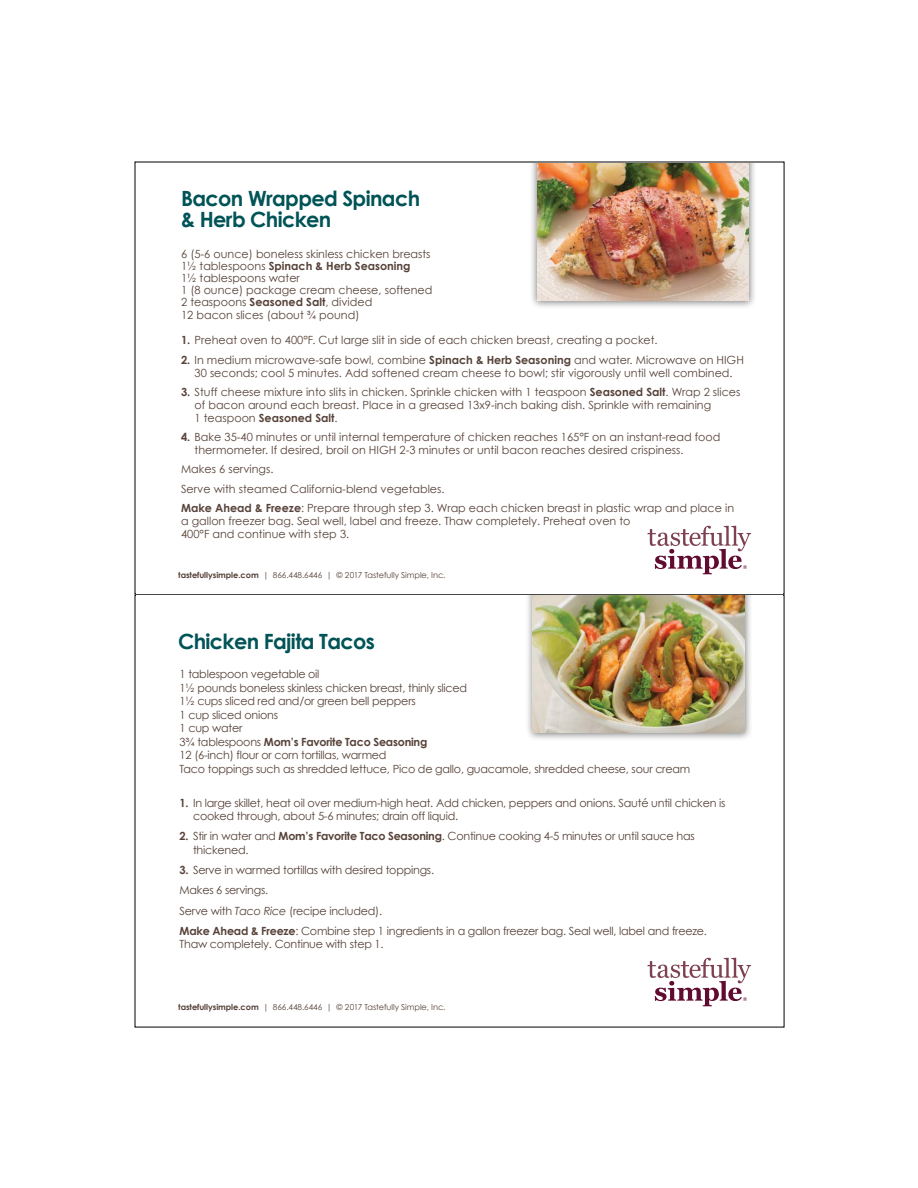
<style>
.page{position:relative;width:918px;height:1188px;background:#fff}
.page>*{position:absolute;margin:0;border:0;box-sizing:border-box;transform-origin:0 0}
.t1{font:700 21px/21px "Century Gothic";letter-spacing:-.03em;color:#005356}
.t2{font:11.25px/12.1px "Century Gothic";color:#574239}
.t3{font:11.25px/13.5px "Century Gothic";letter-spacing:-.02em;color:#574239}
.t4{font:8.25px "Century Gothic";letter-spacing:-.01em;color:#574239}
.s1{font-weight:700}
.s2{font-style:italic}
</style>
<div class="page">
<svg style="left:648px;top:526px;width:103px;height:48px"></svg>
<div style="left:529px;top:164px;width:228px;height:145px;background:#000;opacity:.52"></div>
<img style="left:537px;top:164px;width:212px;height:137px">
<svg style="left:648px;top:958px;width:103px;height:48px"></svg>
<div style="left:525px;top:596px;width:227px;height:145px;background:#000;opacity:.52"></div>
<img style="left:533px;top:596px;width:211px;height:137px">
<h1 class="t1" style="left:181px;top:188px;width:241px">Bacon Wrapped Spinach &amp; Herb Chicken</h1>
<p class="t2" style="left:181px;top:248px;width:253px">6 (5-6 ounce) boneless skinless chicken breasts 1½ tablespoons <span class="s1">Spinach &amp; Herb Seasoning<br></span>1½ tablespoons water<br>1 (8 ounce) package cream cheese, softened 2 teaspoons <span class="s1">Seasoned Salt</span>, divided<br>12 bacon slices (about ¾ pound)</p>
<p class="t2" style="left:181px;top:334px;width:478px"><span class="s1">1.</span> Preheat oven to 400°F. Cut large slit in side of each chicken breast, creating a pocket.</p>
<p class="t2" style="left:181px;top:353px;width:564px;line-height:12.8px;text-align:center"><span class="s1">2.</span> In medium microwave-safe bowl, combine <span class="s1">Spinach &amp; Herb Seasoning</span> and water. Microwave on HIGH<br>30 seconds; cool 5 minutes. Add softened cream cheese to bowl; stir vigorously until well combined.</p>
<p class="t2" style="left:195px;top:386px;width:547px;line-height:12.8px;text-indent:-13px"><span class="s1">3.</span> Stuff cheese mixture into slits in chicken. Sprinkle chicken with 1 teaspoon <span class="s1">Seasoned Salt</span>. Wrap 2 slices of bacon around each breast. Place in a greased 13x9-inch baking dish. Sprinkle with remaining<br>1 teaspoon <span class="s1">Seasoned Salt</span>.</p>
<p class="t2" style="left:195px;top:431px;width:527px;line-height:12.8px;text-indent:-13px"><span class="s1">4.</span> Bake 35-40 minutes or until internal temperature of chicken reaches 165°F on an instant-read food thermometer. If desired, broil on HIGH 2-3 minutes or until bacon reaches desired crispiness.</p>
<p class="t2" style="left:181px;top:459px;width:555px;line-height:19.5px">Makes 6 servings.<br>Serve with steamed California-blend vegetables.<br><span class="s1">Make Ahead &amp; Freeze</span>: Prepare through step 3. Wrap each chicken breast in plastic wrap and place in</p>
<p class="t2" style="left:181px;top:515px;width:451px;line-height:12.8px">a gallon freezer bag. Seal well, label and freeze. Thaw completely. Preheat oven to<br>400°F and continue with step 3.</p>
<p class="t4" style="left:178px;top:570px;width:269px"><span class="s1">tastefullysimple.com</span> | 866.448.6446 | © 2017 Tastefully Simple, Inc.</p>
<h1 class="t1" style="left:178px;top:630px;width:198px">Chicken Fajita Tacos</h1>
<p class="t3" style="left:180px;top:667px;width:512px">1 tablespoon vegetable oil<br>1½ pounds boneless skinless chicken breast, thinly sliced<br>1½ cups sliced red and/or green bell peppers<br>1 cup sliced onions<br>1 cup water<br>3¾ tablespoons <span class="s1">Mom’s Favorite Taco Seasoning<br></span>12 (6-inch) flour or corn tortillas, warmed<br>Taco toppings such as shredded lettuce, Pico de gallo, guacamole, shredded cheese, sour cream</p>
<p class="t3" style="left:193px;top:796px;width:534px;text-indent:-13px"><span class="s1">1.</span> In large skillet, heat oil over medium-high heat. Add chicken, peppers and onions. Sauté until chicken is cooked through, about 5-6 minutes; drain off liquid.</p>
<p class="t3" style="left:193px;top:829px;width:503px;text-indent:-13px"><span class="s1">2.</span> Stir in water and <span class="s1">Mom’s Favorite Taco Seasoning</span>. Continue cooking 4-5 minutes or until sauce has thickened.</p>
<p class="t3" style="left:180px;top:860px;width:529px;line-height:20.2px"><span class="s1">3.</span> Serve in warmed tortillas with desired toppings.<br>Makes 6 servings.<br>Serve with <span class="s2">Taco Rice</span> (recipe included).<br><span class="s1">Make Ahead &amp; Freeze</span>: Combine step 1 ingredients in a gallon freezer bag. Seal well, label and freeze.</p>
<p class="t3" style="left:180px;top:937px;width:206px">Thaw completely. Continue with step 1.</p>
<p class="t4" style="left:178px;top:1002px;width:269px"><span class="s1">tastefullysimple.com</span> | 866.448.6446 | © 2017 Tastefully Simple, Inc.</p>
</div>
